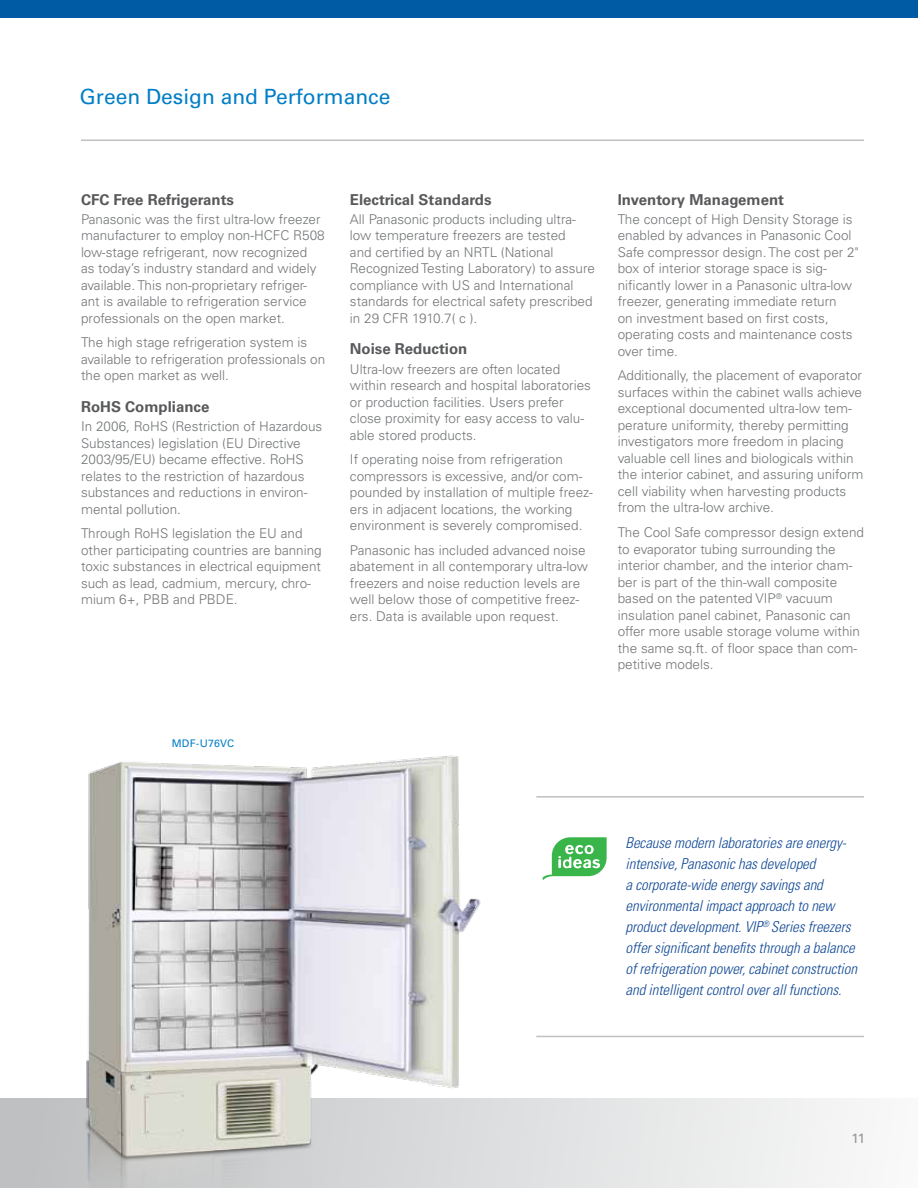
<style>
.page{position:relative;width:918px;height:1188px;background:#fff}
.page>*{position:absolute;margin:0;border:0;box-sizing:border-box;transform-origin:0 0}
.t1{font:21px "Univers LT Std";color:#007ec6}
.t2{font:italic 300 condensed 15px/21px "Univers LT Std";letter-spacing:-.005em;color:#134a96}
.t3{font:700 15px "Univers LT Std";color:#58595b}
.t4{font:300 13.5px/16.5px "Univers";color:#737577}
.t5{font:13.5px "Univers LT Std";color:#939598}
.t6{font:10.5px "Univers LT Std";letter-spacing:.02em;color:#007ec6}
</style>
<div class="page">
<svg style="left:0;top:1098px;width:853px;height:90px;fill:#e6e7e7"></svg>
<div style="left:0;top:0;width:918px;height:17px;background:#015ba4"></div>
<hr style="left:81px;top:140px;width:783px;height:1px;background:#bec0c2">
<hr style="left:536px;top:796px;width:328px;height:2px;background:#bec0c2">
<hr style="left:536px;top:1036px;width:328px;height:1px;background:#bec0c2">
<img style="left:80px;top:755px;width:407px;height:433px">
<svg style="left:543px;top:837px;width:64px;height:43px"></svg>
<h1 class="t1" style="left:80px;top:84px;width:312px">Green Design and Performance</h1>
<p class="t3" style="left:81px;top:191px;width:155px">CFC Free Refrigerants</p>
<p class="t4" style="left:81px;top:211px;width:245px">Panasonic was the first ultra-low freezer manufacturer to employ non-HCFC R508 low-stage refrigerant, now recognized<br>as today’s industry standard and widely available. This non-proprietary refriger&shy;ant is available to refrigeration service professionals on the open market.</p>
<p class="t4" style="left:81px;top:334px;width:246px">The high stage refrigeration system is available to refrigeration professionals on the open market as well.</p>
<p class="t3" style="left:81px;top:398px;width:130px">RoHS Compliance</p>
<p class="t4" style="left:81px;top:418px;width:243px">In 2006, RoHS (Restriction of Hazardous Substances) legislation (EU Directive 2003/95/EU) became effective. RoHS relates to the restriction of hazardous substances and reductions in environ&shy;mental pollution.</p>
<p class="t4" style="left:81px;top:525px;width:242px">Through RoHS legislation the EU and other participating countries are banning toxic substances in electrical equipment such as lead, cadmium, mercury, chro&shy;mium 6+, PBB and PBDE.</p>
<p class="t3" style="left:350px;top:191px;width:143px">Electrical Standards</p>
<p class="t4" style="left:350px;top:211px;width:247px">All Panasonic products including ultra&shy;low temperature freezers are tested<br>and certified by an NRTL (National Recognized Testing Laboratory) to assure compliance with US and International standards for electrical safety prescribed in 29 CFR 1910.7( c ).</p>
<p class="t3" style="left:350px;top:340px;width:119px">Noise Reduction</p>
<p class="t4" style="left:350px;top:361px;width:243px">Ultra-low freezers are often located within research and hospital laboratories or production facilities. Users prefer close proximity for easy access to valu&shy;able stored products.</p>
<p class="t4" style="left:350px;top:451px;width:245px">If operating noise from refrigeration compressors is excessive, and/or com&shy;pounded by installation of multiple freez&shy;ers in adjacent locations, the working environment is severely compromised.</p>
<p class="t4" style="left:350px;top:542px;width:240px">Panasonic has included advanced noise abatement in all contemporary ultra-low freezers and noise reduction levels are well below those of competitive freez&shy;ers. Data is available upon request.</p>
<p class="t3" style="left:618px;top:191px;width:168px">Inventory Management</p>
<p class="t4" style="left:618px;top:211px;width:242px">The concept of High Density Storage is enabled by advances in Panasonic Cool Safe compressor design. The cost per 2" box of interior storage space is sig&shy;nificantly lower in a Panasonic ultra-low freezer, generating immediate return<br>on investment based on first costs, operating costs and maintenance costs over time.</p>
<p class="t4" style="left:618px;top:367px;width:247px">Additionally, the placement of evaporator surfaces within the cabinet walls achieve exceptional documented ultra-low tem&shy;perature uniformity, thereby permitting investigators more freedom in placing valuable cell lines and biologicals within the interior cabinet, and assuring uniform cell viability when harvesting products from the ultra-low archive.</p>
<p class="t4" style="left:618px;top:524px;width:248px">The Cool Safe compressor design extend to evaporator tubing surrounding the interior chamber, and the interior cham&shy;ber is part of the thin-wall composite based on the patented VIP<sup>®</sup> vacuum insulation panel cabinet, Panasonic can offer more usable storage volume within the same sq.ft. of floor space than com&shy;petitive models.</p>
<p class="t6" style="left:172px;top:737px;width:64px">MDF-U76VC</p>
<p class="t2" style="left:626px;top:833px;width:233px">Because modern laboratories are energy&shy;intensive, Panasonic has developed<br>a corporate-wide energy savings and environmental impact approach to new product development. VIP<sup>®</sup> Series freezers offer significant benefits through a balance of refrigeration power, cabinet construction and intelligent control over all functions.</p>
<p class="t5" style="left:852px;top:1130px;width:15px">11</p>
</div>
